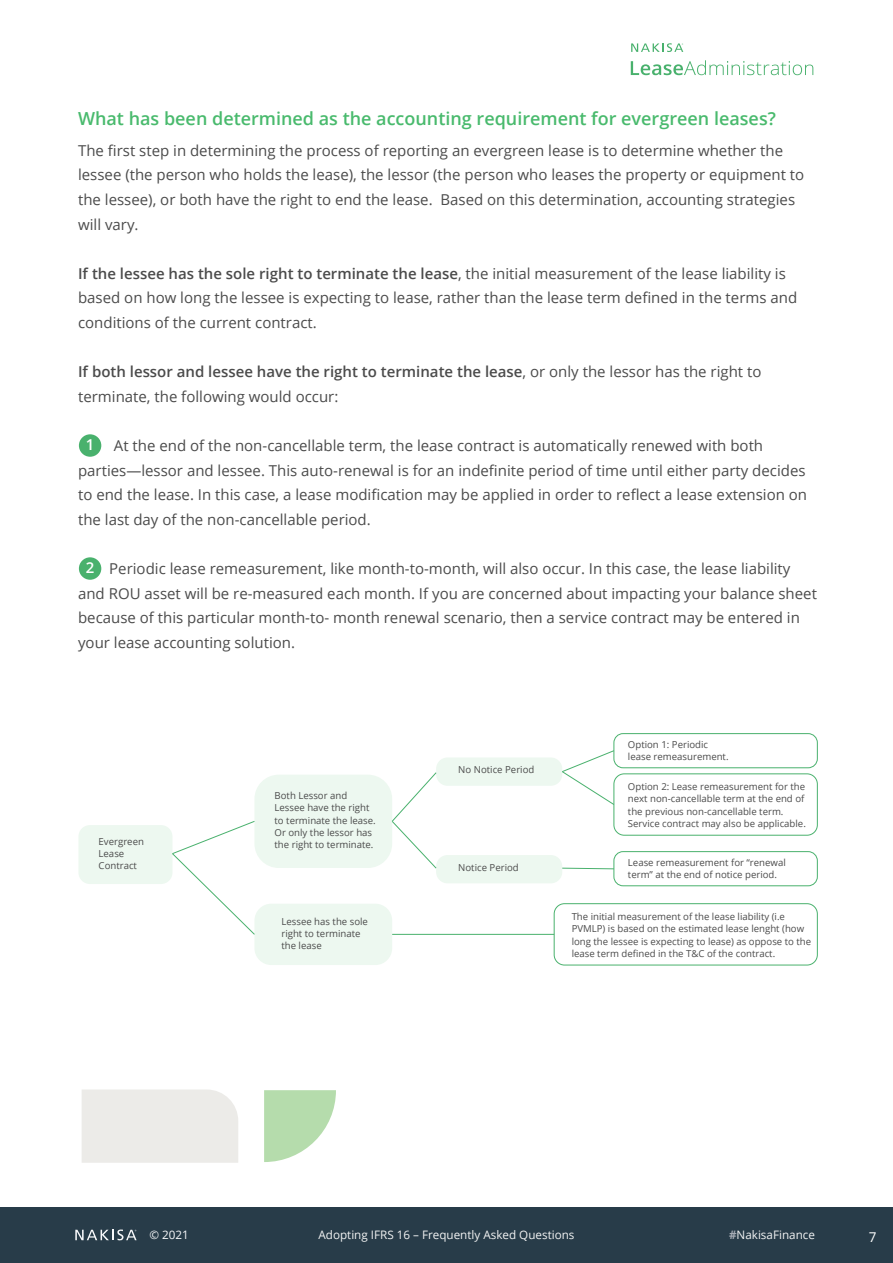
<style>
.page{position:relative;width:893px;height:1263px;background:#fff}
.page>*{position:absolute;margin:0;border:0;box-sizing:border-box;transform-origin:0 0}
.t1{font:600 18px "Open Sans";color:#49ba6d}
.t2{font:15px/24.6px "Open Sans";color:#4b4b4b}
.t3{font:600 15px "Open Sans";color:#fff}
.t4{font:13.5px "Open Sans";color:#fff}
.t5{font:11.7px "Open Sans";color:#f3f4f4}
.t6{font:11.7px "Open Sans";color:#f8f9fb}
.t7{font:9.6px/12.3px "Open Sans";color:#4b4b4b}
.s1{font-weight:600}
.s2{font-weight:600;color:#fff}
.s3{font-weight:700;color:#a6acb5}
</style>
<div class="page">
<div style="left:0;top:1207px;width:893px;height:56px;background:#283c49"></div>
<svg style="left:75px;top:1229px;width:62px;height:12px"></svg>
<svg style="left:631px;top:60px;width:182px;height:15px"></svg>
<svg style="left:631px;top:43px;width:52px;height:9px"></svg>
<div style="left:79px;top:434px;width:22px;height:23px;background:#49b16d;border-radius:50%"></div>
<div style="left:79px;top:557px;width:22px;height:23px;background:#49b16d;border-radius:50%"></div>
<div style="left:78px;top:825px;width:94px;height:59px;background:#edf8f0;border-radius:11px"></div>
<div style="left:436px;top:757px;width:126px;height:29px;background:#edf8f0;border-radius:11px"></div>
<div style="left:436px;top:855px;width:126px;height:28px;background:#edf8f0;border-radius:11px"></div>
<div style="left:254px;top:775px;width:138px;height:93px;background:#edf8f0;border-radius:24px"></div>
<div style="left:614px;top:733px;width:203px;height:35px;border:1px solid #49b16d;border-radius:9px"></div>
<div style="left:614px;top:851px;width:203px;height:35px;border:1px solid #49b16d;border-radius:9px"></div>
<div style="left:614px;top:774px;width:203px;height:61px;border:1px solid #49b16d;border-radius:10px"></div>
<div style="left:254px;top:904px;width:138px;height:61px;background:#edf8f0;border-radius:17px"></div>
<div style="left:554px;top:903px;width:263px;height:62px;border:1px solid #49b16d;border-radius:10px"></div>
<svg style="left:562px;top:868px;width:52px;height:1px"></svg>
<hr style="left:392px;top:934px;width:162px;height:1px;background:#49b16d">
<svg style="left:392px;top:772px;width:45px;height:97px"></svg>
<svg style="left:562px;top:750px;width:52px;height:55px"></svg>
<svg style="left:172px;top:821px;width:83px;height:114px"></svg>
<div style="left:82px;top:1089px;width:156px;height:74px;background:#ecebe8"></div>
<svg style="left:264px;top:1090px;width:72px;height:72px"></svg>
<p class="t1" style="left:78px;top:106px;width:699px">What has been determined as the accounting requirement for evergreen leases?</p>
<p class="t2" style="left:78px;top:138px;width:728px">The first step in determining the process of reporting an evergreen lease is to determine whether the lessee (the person who holds the lease), the lessor (the person who leases the property or equipment to the lessee), or both have the right to end the lease. Based on this determination, accounting strategies will vary.</p>
<p class="t2" style="left:78px;top:261px;width:721px"><span class="s1">If the lessee has the sole right to terminate the lease</span>, the initial measurement of the lease liability is based on how long the lessee is expecting to lease, rather than the lease term defined in the terms and conditions of the current contract.</p>
<p class="t2" style="left:78px;top:359px;width:685px"><span class="s1">If both lessor and lessee have the right to terminate the lease</span>, or only the lessor has the right to terminate, the following would occur:</p>
<p class="t2" style="left:78px;top:433px;width:731px;text-indent:27px"><span class="s2">3</span>At the end of the non-cancellable term, the lease contract is automatically renewed with both parties—lessor and lessee. This auto-renewal is for an indefinite period of time until either party decides to end the lease. In this case, a lease modification may be applied in order to reflect a lease extension on the last day of the non-cancellable period.</p>
<p class="t2" style="left:78px;top:556px;width:740px;text-indent:31px">Periodic lease remeasurement, like month-to-month, will also occur. In this case, the lease liability and ROU asset will be re-measured each month. If you are concerned about impacting your balance sheet because of this particular month-to- month renewal scenario, then a service contract may be entered in your lease accounting solution.</p>
<p class="t3" style="left:86px;top:434px;width:10px">1</p>
<p class="t3" style="left:86px;top:557px;width:10px">2</p>
<p class="t7" style="left:99px;top:835px;width:47px">Evergreen<br>Lease<br>Contract</p>
<p class="t7" style="left:275px;top:789px;width:103px">Both Lessor and<br>Lessee have the right to terminate the lease.<br>Or only the lessor has the right to terminate.</p>
<p class="t7" style="left:281px;top:915px;width:88px">Lessee has the sole right to terminate the lease</p>
<p class="t7" style="left:458px;top:763px;width:78px">No Notice Period</p>
<p class="t7" style="left:458px;top:861px;width:62px">Notice Period</p>
<p class="t7" style="left:628px;top:738px;width:102px">Option 1: Periodic lease remeasurement.</p>
<p class="t7" style="left:628px;top:780px;width:179px">Option 2: Lease remeasurement for the next non-cancellable term at the end of the previous non-cancellable term.<br>Service contract may also be applicable.</p>
<p class="t7" style="left:628px;top:856px;width:159px">Lease remeasurement for “renewal term” at the end of notice period.</p>
<p class="t7" style="left:572px;top:910px;width:241px">The initial measurement of the lease liability (i.e PVMLP) is based on the estimated lease lenght (how long the lessee is expecting to lease) as oppose to the lease term defined in the T&amp;C of the contract.</p>
<p class="t6" style="left:149px;top:1227px;width:41px">© 2021</p>
<p class="t5" style="left:729px;top:1227px;width:87px"><span class="s3">#</span>NakisaFinance</p>
<p class="t4" style="left:869px;top:1227px;width:9px">37</p>
<p class="t5" style="left:318px;top:1227px;width:258px">Adopting IFRS 16 – Frequently Asked Questions</p>
</div>
